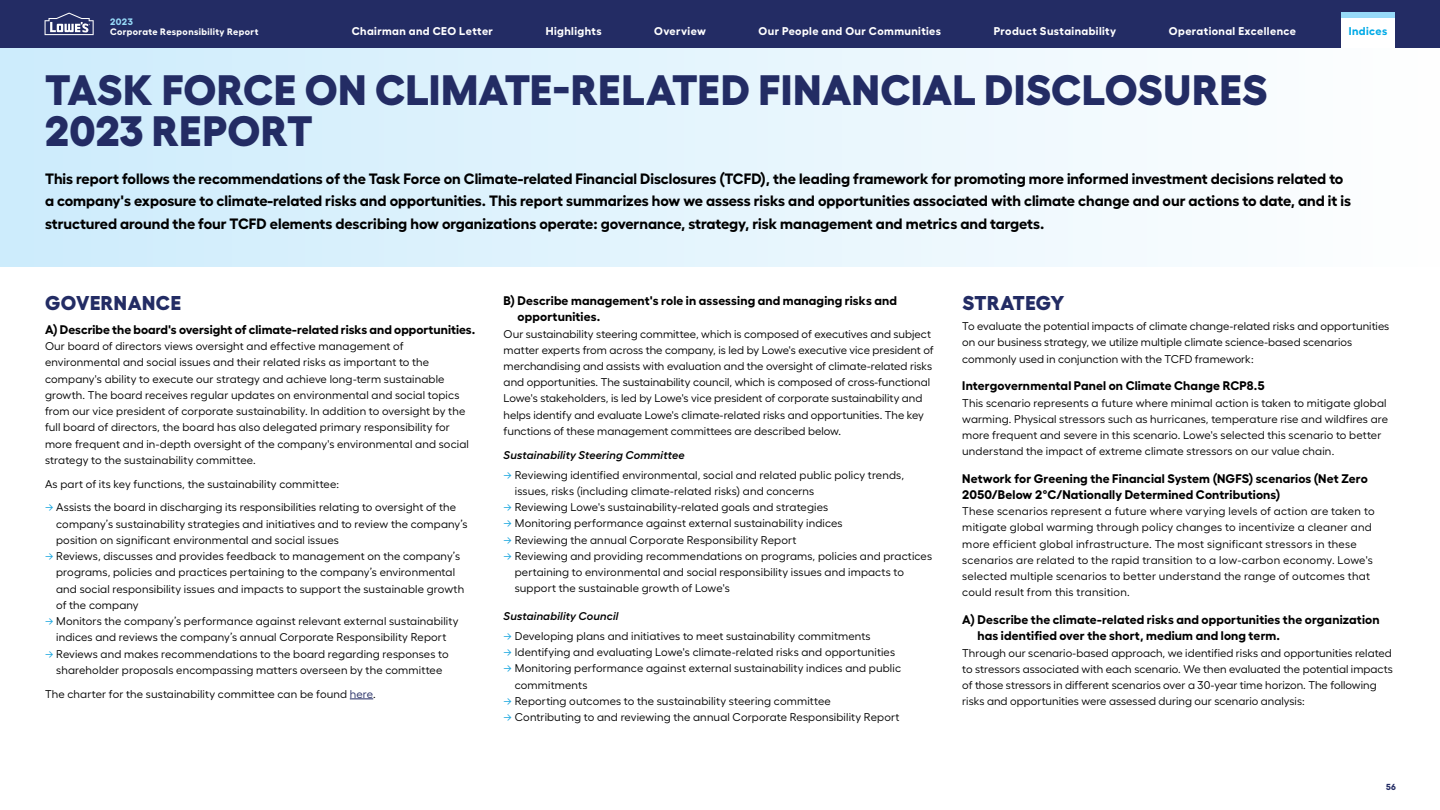
<style>
.page{position:relative;width:1440px;height:810px;background:#fff}
.page>*{position:absolute;margin:0;border:0;box-sizing:border-box;transform-origin:0 0}
.t1{font:800 42.5px/41.2px "Fellix";letter-spacing:.01em;color:#232c64}
.t2{font:800 20px "Fellix";letter-spacing:.03em;color:#232c64}
.t3{font:800 20px "Fellix";letter-spacing:.01em;color:#232c64}
.t4{font:700 15px/22.5px "Fellix";color:#000}
.t5{font:700 12.5px/16.2px "Fellix";letter-spacing:.01em;color:#000}
.t6{font:11.25px/16.2px "Fellix";letter-spacing:.01em;color:#000}
.t7{font:700 11.25px "Fellix";letter-spacing:.035em;color:#fff}
.t8{font:italic 600 11.25px "Fellix";letter-spacing:.015em;color:#000}
.t9{font:700 11.25px "Fellix";letter-spacing:.035em;color:#00aae7}
.t10{font:700 9.38px "Fellix";letter-spacing:.04em;color:#fff}
.t11{font:700 9.38px "Fellix";color:#97daf8}
.t12{font:700 8.75px "Fellix";color:#232c64}
.s1{color:#14a4de}
.s2{color:#232c64}
</style>
<div class="page">
<div style="left:0;top:24px;width:1440px;height:242px;background:linear-gradient(to right,#ccecfc,#fefefe)"></div>
<svg style="left:350px;top:699px;width:23px;height:1px"></svg>
<div style="left:0;top:0;width:1440px;height:48px;background:#232c64"></div>
<svg style="left:45px;top:13px;width:49px;height:22px"></svg>
<div style="left:1341px;top:13px;width:54px;height:35px;background:#fff"></div>
<div style="left:1341px;top:13px;width:54px;height:5px;background:#97daf8"></div>
<p class="t11" style="left:110px;top:14px;width:24px">2023</p>
<p class="t10" style="left:110px;top:24px;width:150px">Corporate Responsibility Report</p>
<p class="t7" style="left:352px;top:22px;width:143px">Chairman and CEO Letter</p>
<p class="t7" style="left:546px;top:22px;width:57px">Highlights</p>
<p class="t7" style="left:654px;top:22px;width:53px">Overview</p>
<p class="t7" style="left:759px;top:22px;width:184px">Our People and Our Communities</p>
<p class="t7" style="left:994px;top:22px;width:124px">Product Sustainability</p>
<p class="t7" style="left:1169px;top:22px;width:129px">Operational Excellence</p>
<p class="t9" style="left:1349px;top:22px;width:40px">Indices</p>
<h1 class="t1" style="left:45px;top:64px;width:1224px">TASK FORCE ON CLIMATE-RELATED FINANCIAL DISCLOSURES<br>2023 REPORT</h1>
<p class="t4" style="left:45px;top:166px;width:1308px">This report follows the recommendations of the Task Force on Climate-related Financial Disclosures (TCFD), the leading framework for promoting more informed investment decisions related to a company's exposure to climate-related risks and opportunities. This report summarizes how we assess risks and opportunities associated with climate change and our actions to date, and it is structured around the four TCFD elements describing how organizations operate: governance, strategy, risk management and metrics and targets.</p>
<h2 class="t2" style="left:45px;top:287px;width:138px">GOVERNANCE</h2>
<p class="t5" style="left:45px;top:320px;width:432px">A) Describe the board's oversight of climate-related risks and opportunities.</p>
<p class="t6" style="left:45px;top:337px;width:425px">Our board of directors views oversight and effective management of environmental and social issues and their related risks as important to the company's ability to execute our strategy and achieve long-term sustainable growth. The board receives regular updates on environmental and social topics from our vice president of corporate sustainability. In addition to oversight by the full board of directors, the board has also delegated primary responsibility for more frequent and in-depth oversight of the company's environmental and social strategy to the sustainability committee.</p>
<p class="t6" style="left:45px;top:475px;width:296px">As part of its key functions, the sustainability committee:</p>
<p class="t6" style="left:56px;top:498px;width:413px;text-indent:-11px"><span class="s1">→</span> Assists the board in discharging its responsibilities relating to oversight of the company’s sustainability strategies and initiatives and to review the company’s position on significant environmental and social issues</p>
<p class="t6" style="left:56px;top:547px;width:410px;text-indent:-11px"><span class="s1">→</span> Reviews, discusses and provides feedback to management on the company’s programs, policies and practices pertaining to the company’s environmental and social responsibility issues and impacts to support the sustainable growth of the company</p>
<p class="t6" style="left:45px;top:612px;width:415px;text-align:center"><span class="s1">→</span> Monitors the company’s performance against relevant external sustainability indices and reviews the company’s annual Corporate Responsibility Report</p>
<p class="t6" style="left:45px;top:644px;width:405px;text-align:center"><span class="s1">→</span> Reviews and makes recommendations to the board regarding responses to shareholder proposals encompassing matters overseen by the committee</p>
<p class="t6" style="left:45px;top:684px;width:332px">The charter for the sustainability committee can be found <span class="s2">here</span>.</p>
<p class="t5" style="left:518px;top:291px;width:381px;text-indent:-14px">B) Describe management's role in assessing and managing risks and opportunities.</p>
<p class="t6" style="left:504px;top:324px;width:432px">Our sustainability steering committee, which is composed of executives and subject matter experts from across the company, is led by Lowe's executive vice president of merchandising and assists with evaluation and the oversight of climate-related risks and opportunities. The sustainability council, which is composed of cross-functional Lowe's stakeholders, is led by Lowe's vice president of corporate sustainability and helps identify and evaluate Lowe's climate-related risks and opportunities. The key functions of these management committees are described below.</p>
<p class="t8" style="left:504px;top:446px;width:183px">Sustainability Steering Committee</p>
<p class="t6" style="left:515px;top:466px;width:391px;text-indent:-11px"><span class="s1">→</span> Reviewing identified environmental, social and related public policy trends, issues, risks (including climate-related risks) and concerns</p>
<p class="t6" style="left:504px;top:498px;width:326px"><span class="s1">→</span> Reviewing Lowe's sustainability-related goals and strategies</p>
<p class="t6" style="left:504px;top:514px;width:341px"><span class="s1">→</span> Monitoring performance against external sustainability indices</p>
<p class="t6" style="left:504px;top:531px;width:294px"><span class="s1">→</span> Reviewing the annual Corporate Responsibility Report</p>
<p class="t6" style="left:515px;top:547px;width:419px;text-indent:-11px"><span class="s1">→</span> Reviewing and providing recommendations on programs, policies and practices pertaining to environmental and social responsibility issues and impacts to support the sustainable growth of Lowe's</p>
<p class="t8" style="left:504px;top:607px;width:116px">Sustainability Council</p>
<p class="t6" style="left:504px;top:627px;width:369px"><span class="s1">→</span> Developing plans and initiatives to meet sustainability commitments</p>
<p class="t6" style="left:504px;top:643px;width:393px"><span class="s1">→</span> Identifying and evaluating Lowe's climate-related risks and opportunities</p>
<p class="t6" style="left:515px;top:659px;width:388px;text-indent:-11px"><span class="s1">→</span> Monitoring performance against external sustainability indices and public commitments</p>
<p class="t6" style="left:504px;top:692px;width:329px"><span class="s1">→</span> Reporting outcomes to the sustainability steering committee</p>
<p class="t6" style="left:504px;top:708px;width:397px"><span class="s1">→</span> Contributing to and reviewing the annual Corporate Responsibility Report</p>
<h2 class="t3" style="left:962px;top:287px;width:104px">STRATEGY</h2>
<p class="t6" style="left:962px;top:317px;width:429px">To evaluate the potential impacts of climate change-related risks and opportunities on our business strategy, we utilize multiple climate science-based scenarios commonly used in conjunction with the TCFD framework:</p>
<p class="t5" style="left:962px;top:376px;width:304px">Intergovernmental Panel on Climate Change RCP8.5</p>
<p class="t6" style="left:962px;top:393px;width:427px">This scenario represents a future where minimal action is taken to mitigate global warming. Physical stressors such as hurricanes, temperature rise and wildfires are more frequent and severe in this scenario. Lowe's selected this scenario to better understand the impact of extreme climate stressors on our value chain.</p>
<p class="t5" style="left:962px;top:469px;width:407px">Network for Greening the Financial System (NGFS) scenarios (Net Zero<br>2050/Below 2°C/Nationally Determined Contributions)</p>
<p class="t6" style="left:962px;top:502px;width:414px">These scenarios represent a future where varying levels of action are taken to mitigate global warming through policy changes to incentivize a cleaner and more efficient global infrastructure. The most significant stressors in these scenarios are related to the rapid transition to a low-carbon economy. Lowe's selected multiple scenarios to better understand the range of outcomes that could result from this transition.</p>
<p class="t5" style="left:978px;top:610px;width:404px;text-indent:-15px">A) Describe the climate-related risks and opportunities the organization has identified over the short, medium and long term.</p>
<p class="t6" style="left:962px;top:643px;width:432px">Through our scenario-based approach, we identified risks and opportunities related to stressors associated with each scenario. We then evaluated the potential impacts of those stressors in different scenarios over a 30-year time horizon. The following risks and opportunities were assessed during our scenario analysis:</p>
<p class="t12" style="left:1386px;top:780px;width:11px">56</p>
</div>
